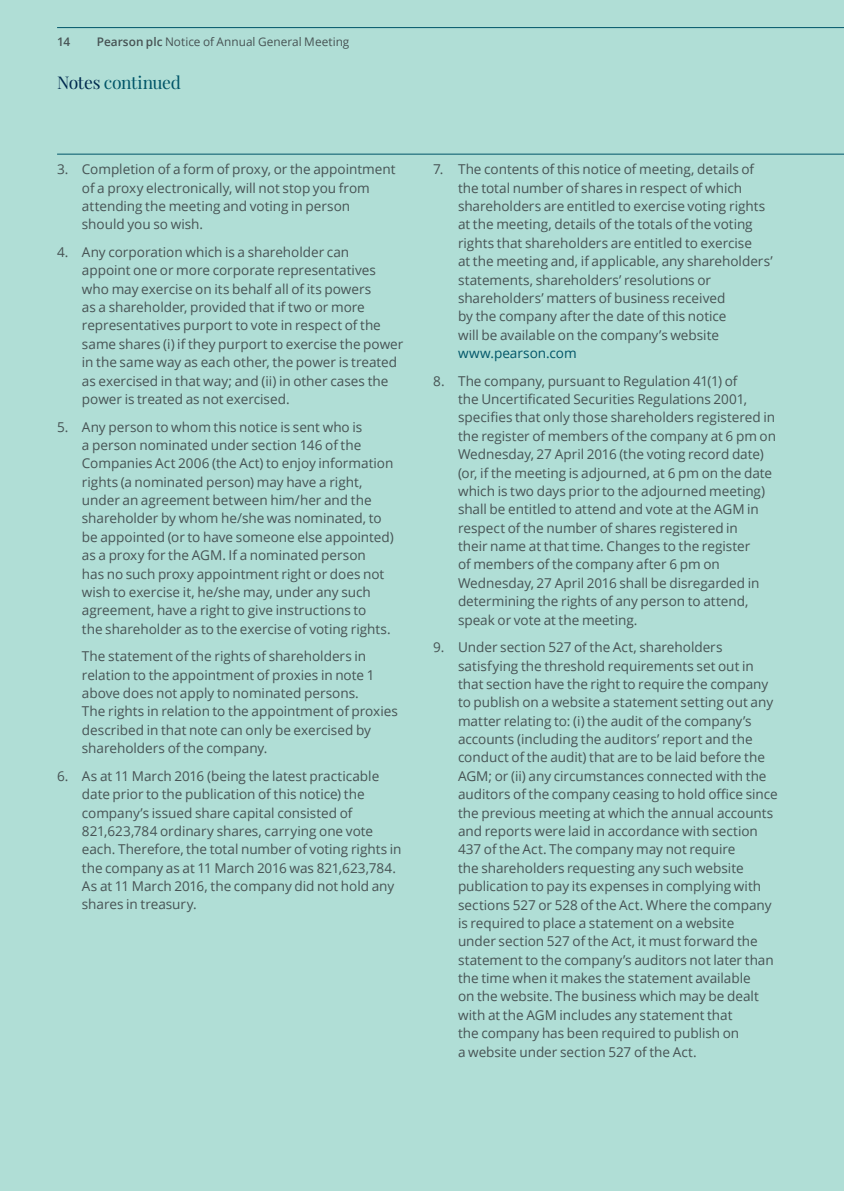
<style>
.page{position:relative;width:844px;height:1191px;background:#fff}
.page>*{position:absolute;margin:0;border:0;box-sizing:border-box;transform-origin:0 0}
.t1{font:17.5px "Playfair Display";letter-spacing:-.025em;color:#005568}
.t2{font:13.65px/18.4px "Open Sans";color:#475354}
.t3{font:13.65px "Open Sans";color:#005568}
.t4{font:11.9px "Open Sans";color:#475354}
.t5{font:600 11.9px "Open Sans";color:#475354}
.s1{font-weight:600}
.s2{color:#00294e}
</style>
<div class="page">
<div style="left:0;top:0;width:843px;height:1191px;background:#b0ded6"></div>
<hr style="left:57px;top:27px;width:786px;height:1px;background:#005568">
<hr style="left:57px;top:154px;width:786px;height:1px;background:#005568">
<p class="t5" style="left:57px;top:34px;width:15px">14</p>
<p class="t4" style="left:97px;top:34px;width:254px"><span class="s1">Pearson plc</span> Notice of Annual General Meeting</p>
<p class="t1" style="left:57px;top:72px;width:125px"><span class="s2">Notes</span> continued</p>
<p class="t2" style="left:82px;top:160px;width:315px;text-indent:-25px">3. Completion of a form of proxy, or the appointment of a proxy electronically, will not stop you from attending the meeting and voting in person should you so wish.</p>
<p class="t2" style="left:82px;top:242px;width:323px;text-indent:-25px">4. Any corporation which is a shareholder can<br>appoint one or more corporate representatives who may exercise on its behalf all of its powers<br>as a shareholder, provided that if two or more representatives purport to vote in respect of the same shares (i) if they purport to exercise the power in the same way as each other, the power is treated as exercised in that way; and (ii) in other cases the power is treated as not exercised.</p>
<p class="t2" style="left:82px;top:417px;width:313px;text-indent:-25px">5. Any person to whom this notice is sent who is<br>a person nominated under section 146 of the Companies Act 2006 (the Act) to enjoy information rights (a nominated person) may have a right, under an agreement between him/her and the shareholder by whom he/she was nominated, to be appointed (or to have someone else appointed) as a proxy for the AGM. If a nominated person<br>has no such proxy appointment right or does not wish to exercise it, he/she may, under any such agreement, have a right to give instructions to<br>the shareholder as to the exercise of voting rights.</p>
<p class="t2" style="left:82px;top:647px;width:317px">The statement of the rights of shareholders in relation to the appointment of proxies in note 1 above does not apply to nominated persons.<br>The rights in relation to the appointment of proxies described in that note can only be exercised by shareholders of the company.</p>
<p class="t2" style="left:82px;top:766px;width:321px;text-indent:-25px">6. As at 11 March 2016 (being the latest practicable date prior to the publication of this notice) the company’s issued share capital consisted of 821,623,784 ordinary shares, carrying one vote each. Therefore, the total number of voting rights in the company as at 11 March 2016 was 821,623,784.<br>As at 11 March 2016, the company did not hold any shares in treasury.</p>
<p class="t2" style="left:458px;top:160px;width:316px;text-indent:-25px">7. The contents of this notice of meeting, details of the total number of shares in respect of which shareholders are entitled to exercise voting rights at the meeting, details of the totals of the voting rights that shareholders are entitled to exercise<br>at the meeting and, if applicable, any shareholders’ statements, shareholders’ resolutions or shareholders’ matters of business received<br>by the company after the date of this notice<br>will be available on the company’s website</p>
<p class="t3" style="left:458px;top:344px;width:120px">www.pearson.com</p>
<p class="t2" style="left:458px;top:371px;width:319px;text-indent:-25px">8. The company, pursuant to Regulation 41(1) of<br>the Uncertificated Securities Regulations 2001, specifies that only those shareholders registered in the register of members of the company at 6 pm on Wednesday, 27 April 2016 (the voting record date) (or, if the meeting is adjourned, at 6 pm on the date which is two days prior to the adjourned meeting) shall be entitled to attend and vote at the AGM in respect of the number of shares registered in<br>their name at that time. Changes to the register<br>of members of the company after 6 pm on Wednesday, 27 April 2016 shall be disregarded in determining the rights of any person to attend, speak or vote at the meeting.</p>
<p class="t2" style="left:458px;top:637px;width:321px;text-indent:-25px">9. Under section 527 of the Act, shareholders satisfying the threshold requirements set out in that section have the right to require the company to publish on a website a statement setting out any matter relating to: (i) the audit of the company’s accounts (including the auditors’ report and the conduct of the audit) that are to be laid before the AGM; or (ii) any circumstances connected with the auditors of the company ceasing to hold office since the previous meeting at which the annual accounts and reports were laid in accordance with section 437 of the Act. The company may not require<br>the shareholders requesting any such website publication to pay its expenses in complying with sections 527 or 528 of the Act. Where the company is required to place a statement on a website<br>under section 527 of the Act, it must forward the statement to the company’s auditors not later than the time when it makes the statement available<br>on the website. The business which may be dealt with at the AGM includes any statement that<br>the company has been required to publish on<br>a website under section 527 of the Act.</p>
</div>
